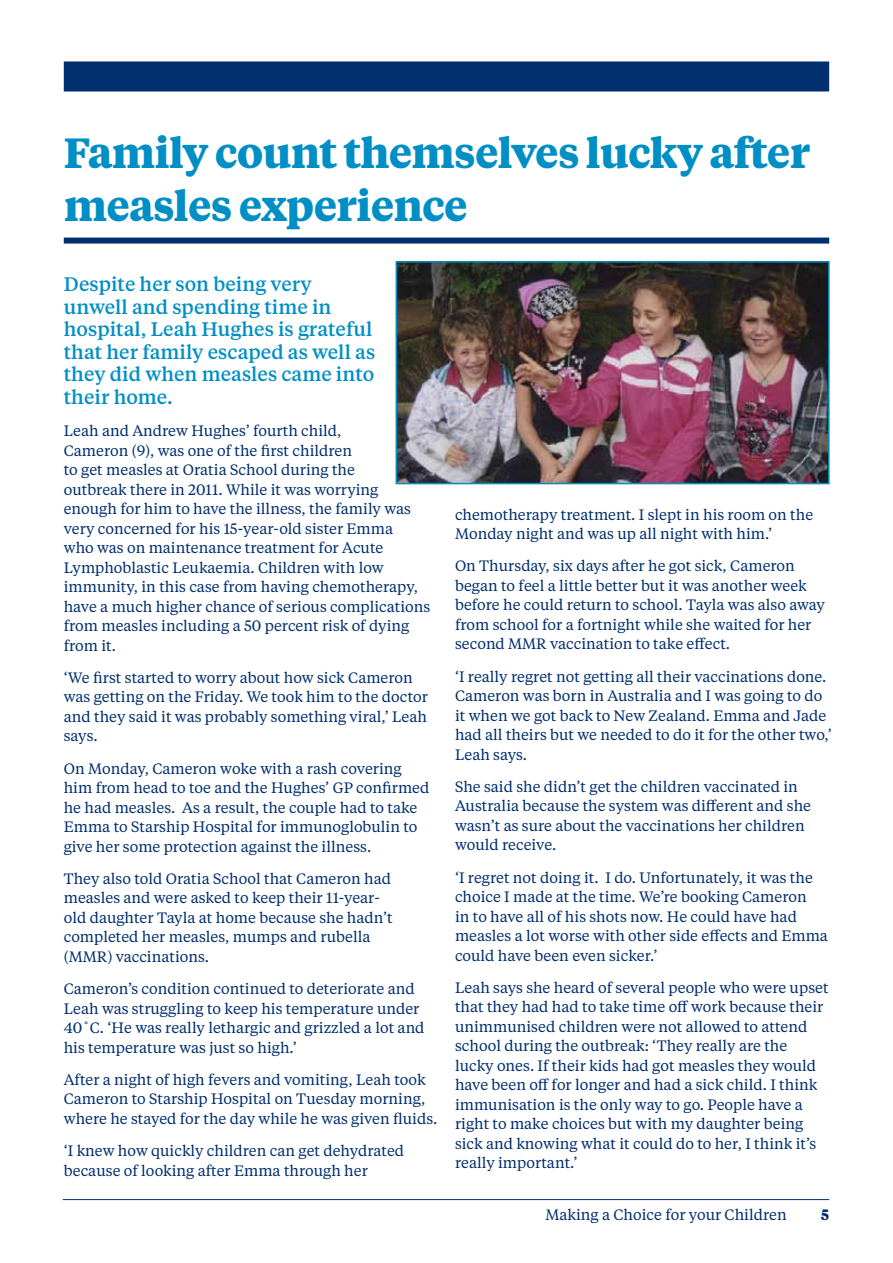
<style>
.page{position:relative;width:893px;height:1263px;background:#fff}
.page>*{position:absolute;margin:0;border:0;box-sizing:border-box;transform-origin:0 0}
.t1{font:700 42px/52.5px "Tiempos Text";letter-spacing:-.02em;color:#008fc5}
.t2{font:500 19.5px/22.5px "Tiempos Text";color:#008fc5}
.t3{font:15px/19.5px "Tiempos Text";color:#002e6e}
.t4{font:700 15px "Tiempos Text";color:#002e6e}
</style>
<div class="page">
<hr style="left:63px;top:1199px;width:766px;height:1px;background:#002e6e">
<div style="left:64px;top:61px;width:765px;height:30px;background:#002e6e"></div>
<div style="left:64px;top:238px;width:765px;height:6px;background:#002e6e"></div>
<img style="left:399px;top:264px;width:428px;height:217px">
<div style="left:396px;top:261px;width:434px;height:223px;border:2px solid #008fc5"></div>
<h1 class="t1" style="left:64px;top:125px;width:748px">Family count themselves lucky after measles experience</h1>
<h2 class="t2" style="left:64px;top:272px;width:313px">Despite her son being very unwell and spending time in hospital, Leah Hughes is grateful that her family escaped as well as they did when measles came into their home.</h2>
<p class="t3" style="left:64px;top:420px;width:368px">Leah and Andrew Hughes’ fourth child,<br>Cameron (9), was one of the first children<br>to get measles at Oratia School during the<br>outbreak there in 2011. While it was worrying enough for him to have the illness, the family was very concerned for his 15-year-old sister Emma<br>who was on maintenance treatment for Acute Lymphoblastic Leukaemia. Children with low immunity, in this case from having chemotherapy, have a much higher chance of serious complications from measles including a 50 percent risk of dying from it.</p>
<p class="t3" style="left:64px;top:667px;width:366px">‘We first started to worry about how sick Cameron was getting on the Friday. We took him to the doctor and they said it was probably something viral,’ Leah says.</p>
<p class="t3" style="left:64px;top:758px;width:367px">On Monday, Cameron woke with a rash covering him from head to toe and the Hughes’ GP confirmed he had measles. As a result, the couple had to take Emma to Starship Hospital for immunoglobulin to give her some protection against the illness.</p>
<p class="t3" style="left:64px;top:868px;width:330px">They also told Oratia School that Cameron had measles and were asked to keep their 11-year&shy;old daughter Tayla at home because she hadn’t completed her measles, mumps and rubella (MMR) vaccinations.</p>
<p class="t3" style="left:64px;top:978px;width:362px">Cameron’s condition continued to deteriorate and Leah was struggling to keep his temperature under 40˚C. ‘He was really lethargic and grizzled a lot and his temperature was just so high.’</p>
<p class="t3" style="left:64px;top:1069px;width:375px">After a night of high fevers and vomiting, Leah took<br>Cameron to Starship Hospital on Tuesday morning, where he stayed for the day while he was given fluids.</p>
<p class="t3" style="left:64px;top:1140px;width:342px">‘I knew how quickly children can get dehydrated because of looking after Emma through her</p>
<p class="t3" style="left:455px;top:504px;width:360px">chemotherapy treatment. I slept in his room on the<br>Monday night and was up all night with him.’</p>
<p class="t3" style="left:455px;top:556px;width:371px">On Thursday, six days after he got sick, Cameron began to feel a little better but it was another week before he could return to school. Tayla was also away from school for a fortnight while she waited for her second MMR vaccination to take effect.</p>
<p class="t3" style="left:455px;top:666px;width:378px">‘I really regret not getting all their vaccinations done.<br>Cameron was born in Australia and I was going to do it when we got back to New Zealand. Emma and Jade had all theirs but we needed to do it for the other two,’ Leah says.</p>
<p class="t3" style="left:455px;top:776px;width:358px">She said she didn’t get the children vaccinated in Australia because the system was different and she wasn’t as sure about the vaccinations her children would receive.</p>
<p class="t3" style="left:455px;top:867px;width:374px">‘I regret not doing it. I do. Unfortunately, it was the choice I made at the time. We’re booking Cameron<br>in to have all of his shots now. He could have had measles a lot worse with other side effects and Emma could have been even sicker.’</p>
<p class="t3" style="left:455px;top:977px;width:375px">Leah says she heard of several people who were upset that they had had to take time off work because their unimmunised children were not allowed to attend school during the outbreak: ‘They really are the lucky ones. If their kids had got measles they would have been off for longer and had a sick child. I think immunisation is the only way to go. People have a right to make choices but with my daughter being sick and knowing what it could do to her, I think it’s really important.’</p>
<p class="t3" style="left:545px;top:1204px;width:243px">Making a Choice for your Children</p>
<p class="t4" style="left:821px;top:1204px;width:10px">5</p>
</div>
